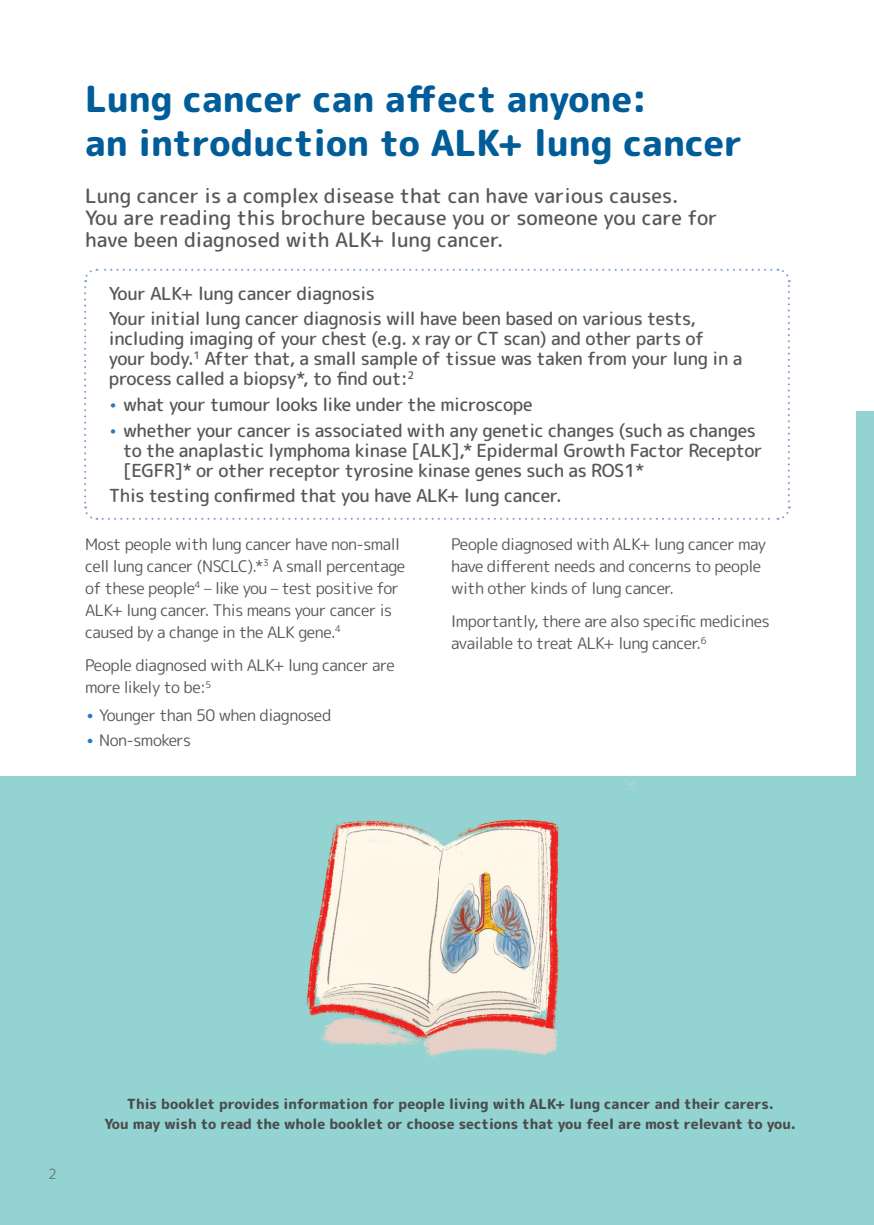
<style>
.page{position:relative;width:874px;height:1225px;background:#fff}
.page>*{position:absolute;margin:0;border:0;box-sizing:border-box;transform-origin:0 0}
.t1{font:800 36px/44px "Rounded Mplus 1 c";color:#005d99}
.t2{font:500 20px/22px "Rounded Mplus 1 c";color:#57585a}
.t3{font:500 18px/20px "Rounded Mplus 1 c";letter-spacing:-.02em;color:#57585a}
.t4{font:16px/22px "Rounded Mplus 1 c";letter-spacing:-.03em;color:#57585a}
.t5{font:800 14px/20px "Rounded Mplus 1 c";color:#4b4c4d;text-align:center}
.t6{font:14px "Rounded Mplus 1 c";color:#717275}
.s1{color:#2b79be}
.s2{font-size:22px;color:#2b79be}
</style>
<div class="page">
<div style="left:0;top:777px;width:856px;height:448px;background:#93d4d2"></div>
<img style="left:306px;top:780px;width:330px;height:277px">
<div style="left:856px;top:412px;width:17px;height:813px;background:#93d4d2"></div>
<svg style="left:84px;top:268px;width:706px;height:252px"></svg>
<h1 class="t1" style="left:85px;top:77px;width:658px">Lung cancer can affect anyone:<br>an introduction to ALK+ lung cancer</h1>
<p class="t2" style="left:85px;top:185px;width:633px">Lung cancer is a complex disease that can have various causes.<br>You are reading this brochure because you or someone you care for have been diagnosed with ALK+ lung cancer.</p>
<p class="t3" style="left:109px;top:280px;width:588px;line-height:25.6px">Your ALK+ lung cancer diagnosis<br>Your initial lung cancer diagnosis will have been based on various tests,</p>
<p class="t3" style="left:109px;top:329px;width:634px">including imaging of your chest (e.g. x ray or CT scan) and other parts of your body.<sup>1</sup> After that, a small sample of tissue was taken from your lung in a process called a biopsy*, to find out:<sup>2</sup></p>
<p class="t3" style="left:109px;top:394px;width:425px"><span class="s1">•</span> what your tumour looks like under the microscope</p>
<p class="t3" style="left:123px;top:420px;width:640px;text-indent:-14px"><span class="s1">•</span> whether your cancer is associated with any genetic changes (such as changes to the anaplastic lymphoma kinase [ALK],* Epidermal Growth Factor Receptor [EGFR]* or other receptor tyrosine kinase genes such as ROS1*</p>
<p class="t3" style="left:109px;top:486px;width:454px">This testing confirmed that you have ALK+ lung cancer.</p>
<p class="t4" style="left:85px;top:532px;width:321px">Most people with lung cancer have non-small cell lung cancer (NSCLC).*<sup>3</sup> A small percentage of these people<sup>4</sup> – like you – test positive for ALK+ lung cancer. This means your cancer is caused by a change in the ALK gene.<sup>4</sup></p>
<p class="t4" style="left:85px;top:654px;width:311px">People diagnosed with ALK+ lung cancer are more likely to be:<sup>5</sup></p>
<p class="t4" style="left:85px;top:703px;width:247px"><span class="s2">•</span> Younger than 50 when diagnosed</p>
<p class="t4" style="left:85px;top:729px;width:107px"><span class="s2">•</span> Non-smokers</p>
<p class="t4" style="left:451px;top:532px;width:316px">People diagnosed with ALK+ lung cancer may have different needs and concerns to people with other kinds of lung cancer.</p>
<p class="t4" style="left:451px;top:610px;width:320px">Importantly, there are also specific medicines available to treat ALK+ lung cancer.<sup>6</sup></p>
<p class="t6" style="left:48px;top:1163px;width:10px">2</p>
<p class="t5" style="left:104px;top:1093px;width:692px">This booklet provides information for people living with ALK+ lung cancer and their carers.<br>You may wish to read the whole booklet or choose sections that you feel are most relevant to you.</p>
</div>
